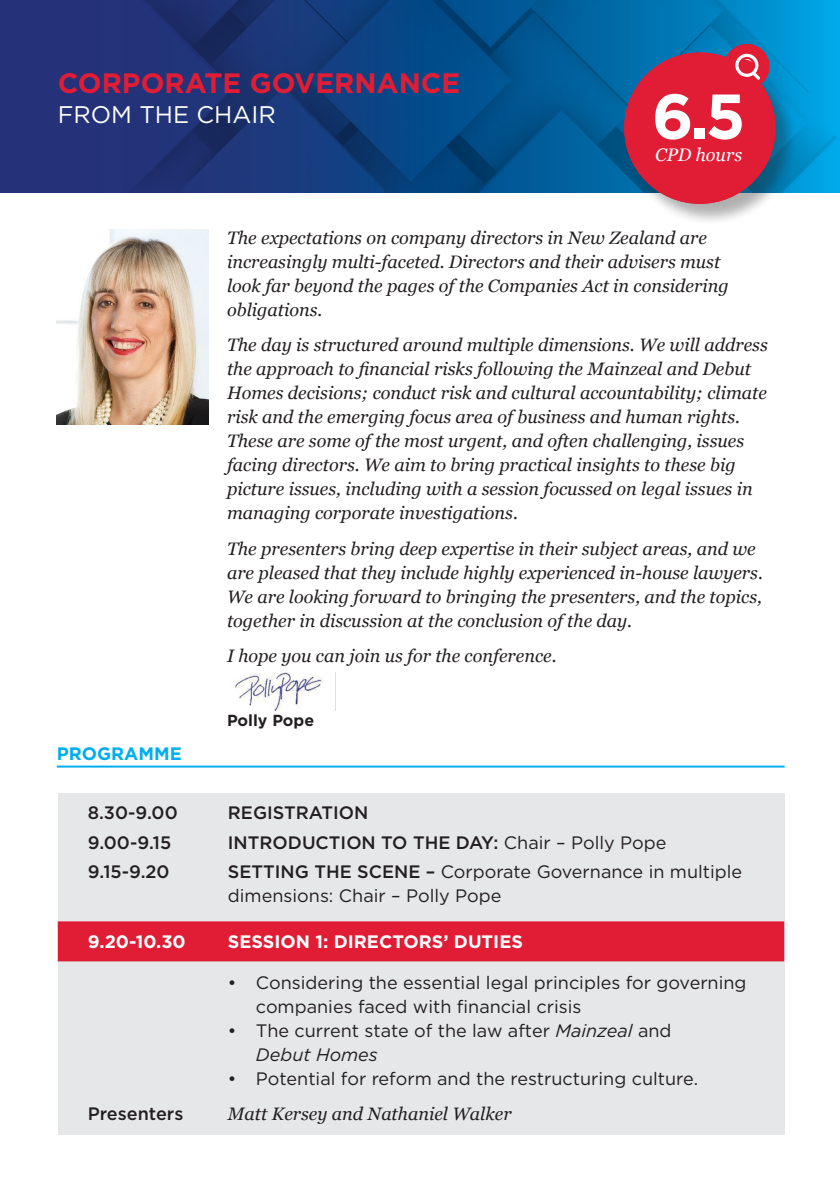
<style>
.page{position:relative;width:840px;height:1191px;background:#fff}
.page>*{position:absolute;margin:0;border:0;box-sizing:border-box;transform-origin:0 0}
.t1{font:700 63.4px "Gotham";color:#fff}
.t2{font:700 28px "Gotham";color:#e01d35}
.t3{font:24px "Gotham";color:#fff}
.Body_Copy{font:italic 18px/24px "Georgia";color:#231f20}
.Body_Copy-2{font:18px/24px "Gotham";color:#231f20}
.Body_Copy-3{font:500 18px "Gotham";color:#231f20}
.Session_Title_Headin{font:700 18px "Gotham";color:#fff}
.Sub_Heading_01{font:700 18px "Gotham";color:#00aeef}
.t4{font:italic 18px "Georgia";color:#fff}
.t5{font:700 16px "Gotham";color:#231f20}
.s1{font-weight:400}
.s2{font-weight:500}
.s3{font-style:italic}
</style>
<div class="page">
<div style="left:0;top:0;width:839px;height:192px;background:#253279"></div>
<img style="left:139px;top:0;width:700px;height:192px">
<img style="left:57px;top:230px;width:152px;height:195px">
<div style="left:624px;top:53px;width:173px;height:173px;background:#231f20;opacity:.2"></div>
<div style="left:623px;top:52px;width:152px;height:152px;background:#e01d35;border-radius:50%"></div>
<div style="left:724px;top:44px;width:45px;height:45px;background:#e01d35;border-radius:50%"></div>
<svg style="left:735px;top:53px;width:24px;height:27px"></svg>
<hr style="left:57px;top:765px;width:727px;height:2px;background:#00aeef">
<div style="left:58px;top:793px;width:725px;height:341px;background:#e6e7e9"></div>
<div style="left:58px;top:921px;width:725px;height:40px;background:#e01d35"></div>
<img style="left:235px;top:672px;width:89px;height:38px">
<p class="t2" style="left:58px;top:65px;width:404px">CORPORATE GOVERNANCE</p>
<p class="t3" style="left:58px;top:99px;width:219px">FROM THE CHAIR</p>
<p class="t1" style="left:651px;top:74px;width:95px">6.5</p>
<p class="t4" style="left:654px;top:143px;width:89px">CPD hours</p>
<p class="Body_Copy" style="left:227px;top:226px;width:503px">The expectations on company directors in New Zealand are increasingly multi-faceted. Directors and their advisers must look far beyond the pages of the Companies Act in considering obligations.</p>
<p class="Body_Copy" style="left:227px;top:333px;width:542px">The day is structured around multiple dimensions. We will address the approach to financial risks following the Mainzeal and Debut Homes decisions; conduct risk and cultural accountability; climate risk and the emerging focus area of business and human rights.<br>These are some of the most urgent, and often challenging, issues facing directors. We aim to bring practical insights to these big picture issues, including with a session focussed on legal issues in managing corporate investigations.</p>
<p class="Body_Copy" style="left:227px;top:536px;width:537px">The presenters bring deep expertise in their subject areas, and we are pleased that they include highly experienced in-house lawyers.<br>We are looking forward to bringing the presenters, and the topics, together in discussion at the conclusion of the day.</p>
<p class="Body_Copy" style="left:227px;top:644px;width:331px">I hope you can join us for the conference.</p>
<p class="Sub_Heading_01" style="left:57px;top:741px;width:126px">PROGRAMME</p>
<p class="t5" style="left:227px;top:710px;width:89px">Polly Pope</p>
<p class="Body_Copy-3" style="left:88px;top:801px;width:91px">8.30-9.00</p>
<p class="Body_Copy-3" style="left:228px;top:801px;width:142px">REGISTRATION</p>
<p class="Body_Copy-3" style="left:88px;top:830px;width:85px">9.00-9.15</p>
<p class="Body_Copy-3" style="left:228px;top:830px;width:440px">INTRODUCTION TO THE DAY: <span class="s1">Chair – Polly Pope</span></p>
<p class="Body_Copy-3" style="left:88px;top:860px;width:83px">9.15-9.20</p>
<p class="Body_Copy-2" style="left:228px;top:859px;width:515px"><span class="s2">SETTING THE SCENE –</span> Corporate Governance in multiple dimensions: Chair – Polly Pope</p>
<p class="Session_Title_Headin" style="left:88px;top:929px;width:99px">9.20-10.30</p>
<p class="Session_Title_Headin" style="left:228px;top:929px;width:296px">SESSION 1: DIRECTORS’ DUTIES</p>
<p class="Body_Copy-2" style="left:256px;top:970px;width:492px;text-indent:-28px">• Considering the essential legal principles for governing companies faced with financial crisis</p>
<p class="Body_Copy-2" style="left:256px;top:1018px;width:417px;text-indent:-28px">• The current state of the law after <span class="s3">Mainzeal</span> and<br><span class="s3">Debut Homes</span></p>
<p class="Body_Copy-2" style="left:228px;top:1066px;width:471px">• Potential for reform and the restructuring culture.</p>
<p class="Body_Copy-3" style="left:88px;top:1102px;width:97px">Presenters</p>
<p class="Body_Copy" style="left:228px;top:1102px;width:285px">Matt Kersey and Nathaniel Walker</p>
</div>
